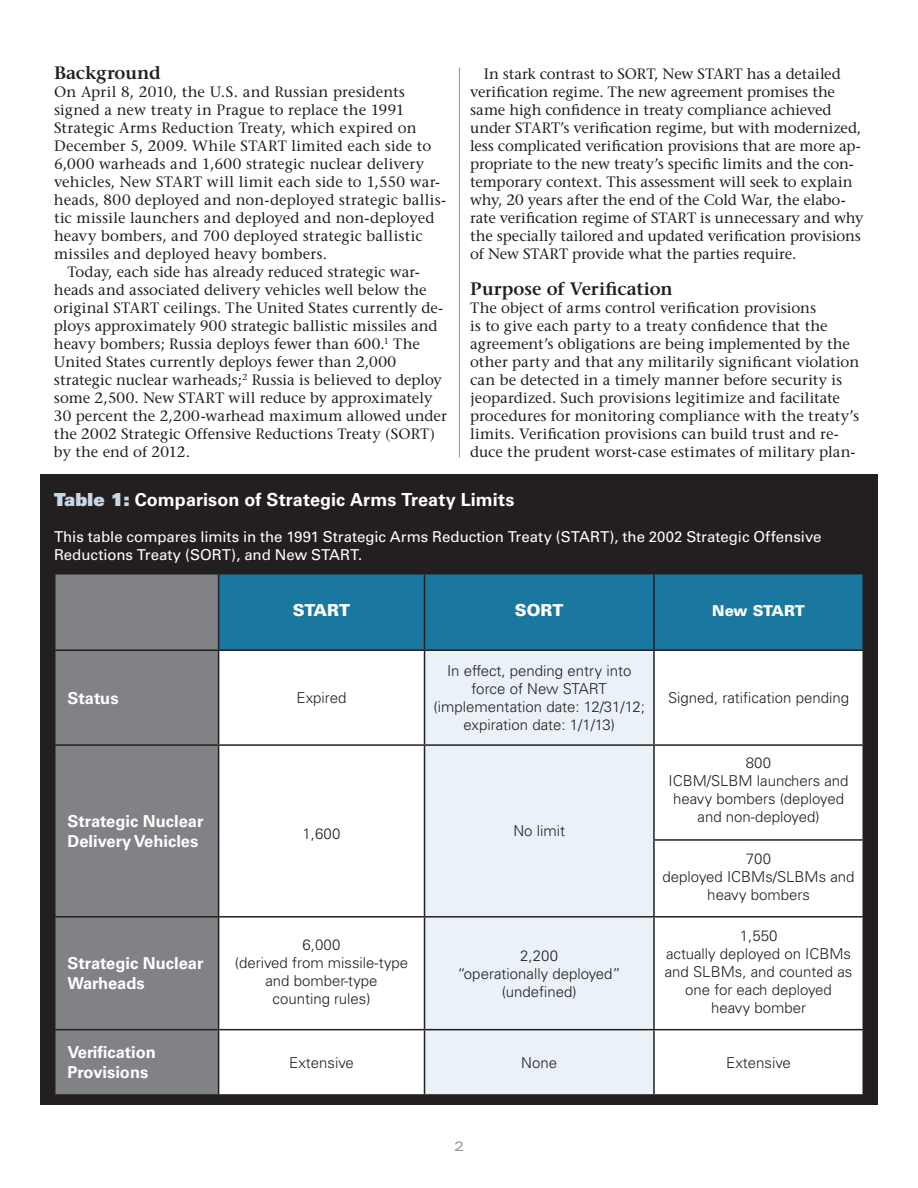
<style>
.page{position:relative;width:918px;height:1188px;background:#fff}
.page>*{position:absolute;margin:0;border:0;box-sizing:border-box;transform-origin:0 0}
.t1{font:700 18px "Univers LT Std";letter-spacing:.005em;color:#fff}
.t2{font:600 18px "Stone Serif Std";color:#231f20}
.t3{font:700 16.5px/19.8px "Univers LT Std";color:#fff}
.t4{font:900 16.5px "Univers LT Std";color:#fff}
.t5{font:500 15px/18px "Stone Serif Std";color:#231f20}
.t6{font:300 15px/18px "Univers LT Std";color:#231f20;text-align:center}
.t7{font:15px/18px "Univers LT Std";color:#fff}
.t8{font:500 15px "Stone Serif Std";letter-spacing:.02em;color:#231f20}
.t9{font:900 15px "Univers LT Std";letter-spacing:-.01em;color:#fff}
.t10{font:expanded 13.5px "Univers LT Std";color:#939598}
.s1{font-family:"Univers LT Std X Black";font-weight:400;color:#c6d8e7}
</style>
<div class="page">
<div style="left:40px;top:474px;width:838px;height:631px;background:#231f20"></div>
<hr style="left:459px;top:67px;width:1px;height:390px;background:#939598">
<div style="left:56px;top:574px;width:162px;height:520px;background:#808285"></div>
<div style="left:219px;top:574px;width:643px;height:75px;background:#1a77a0"></div>
<div style="left:219px;top:651px;width:643px;height:443px;background:#fff"></div>
<div style="left:425px;top:651px;width:228px;height:443px;background:#eaf1f7"></div>
<hr style="left:424px;top:574px;width:1px;height:75px;background:#231f20">
<hr style="left:653px;top:574px;width:2px;height:75px;background:#231f20">
<hr style="left:54px;top:649px;width:165px;height:2px;background:#231f20">
<hr style="left:424px;top:651px;width:1px;height:93px;background:#231f20">
<hr style="left:653px;top:651px;width:2px;height:93px;background:#231f20">
<hr style="left:54px;top:744px;width:165px;height:2px;background:#231f20">
<hr style="left:219px;top:744px;width:206px;height:2px;background:#231f20">
<hr style="left:425px;top:744px;width:229px;height:2px;background:#231f20">
<hr style="left:424px;top:746px;width:1px;height:94px;background:#231f20">
<hr style="left:654px;top:744px;width:210px;height:2px;background:#231f20">
<hr style="left:653px;top:746px;width:2px;height:93px;background:#231f20">
<hr style="left:424px;top:840px;width:1px;height:76px;background:#231f20">
<hr style="left:653px;top:839px;width:211px;height:2px;background:#231f20">
<hr style="left:653px;top:841px;width:2px;height:75px;background:#231f20">
<hr style="left:54px;top:916px;width:165px;height:2px;background:#231f20">
<hr style="left:219px;top:916px;width:206px;height:2px;background:#231f20">
<hr style="left:425px;top:916px;width:229px;height:2px;background:#231f20">
<hr style="left:424px;top:918px;width:1px;height:111px;background:#231f20">
<hr style="left:654px;top:916px;width:210px;height:2px;background:#231f20">
<hr style="left:653px;top:918px;width:2px;height:111px;background:#231f20">
<hr style="left:54px;top:1029px;width:165px;height:1px;background:#231f20">
<hr style="left:219px;top:1029px;width:206px;height:1px;background:#231f20">
<hr style="left:425px;top:1029px;width:229px;height:1px;background:#231f20">
<hr style="left:424px;top:1030px;width:1px;height:64px;background:#231f20">
<hr style="left:654px;top:1029px;width:210px;height:1px;background:#231f20">
<hr style="left:653px;top:1030px;width:2px;height:64px;background:#231f20">
<p class="t2" style="left:54px;top:62px;width:108px">Background</p>
<p class="t5" style="left:54px;top:82px;width:353px">On April 8, 2010, the U.S. and Russian presidents</p>
<p class="t5" style="left:54px;top:100px;width:352px">signed a new treaty in Prague to replace the 1991</p>
<p class="t5" style="left:54px;top:118px;width:364px">Strategic Arms Reduction Treaty, which expired on</p>
<p class="t8" style="left:54px;top:136px;width:379px">December 5, 2009. While START limited each side to</p>
<p class="t5" style="left:54px;top:154px;width:372px">6,000 warheads and 1,600 strategic nuclear delivery</p>
<p class="t5" style="left:54px;top:172px;width:388px">vehicles, New START will limit each side to 1,550 war-</p>
<p class="t5" style="left:54px;top:190px;width:394px">heads, 800 deployed and non-deployed strategic ballis-</p>
<p class="t5" style="left:54px;top:208px;width:382px">tic missile launchers and deployed and non-deployed</p>
<p class="t5" style="left:54px;top:226px;width:370px">heavy bombers, and 700 deployed strategic ballistic</p>
<p class="t5" style="left:54px;top:244px;width:275px">missiles and deployed heavy bombers.</p>
<p class="t5" style="left:67px;top:262px;width:354px">Today, each side has already reduced strategic war-</p>
<p class="t5" style="left:54px;top:280px;width:374px">heads and associated delivery vehicles well below the</p>
<p class="t5" style="left:54px;top:298px;width:391px">original START ceilings. The United States currently de-</p>
<p class="t5" style="left:54px;top:316px;width:385px">ploys approximately 900 strategic ballistic missiles and</p>
<p class="t5" style="left:54px;top:334px;width:367px">heavy bombers; Russia deploys fewer than 600.<sup>1</sup> The</p>
<p class="t5" style="left:54px;top:352px;width:344px">United States currently deploys fewer than 2,000</p>
<p class="t5" style="left:54px;top:370px;width:389px">strategic nuclear warheads;<sup>2</sup> Russia is believed to deploy</p>
<p class="t5" style="left:54px;top:388px;width:380px">some 2,500. New START will reduce by approximately</p>
<p class="t5" style="left:54px;top:406px;width:394px">30 percent the 2,200-warhead maximum allowed under</p>
<p class="t5" style="left:54px;top:424px;width:383px">the 2002 Strategic Offensive Reductions Treaty (SORT)</p>
<p class="t5" style="left:54px;top:442px;width:138px">by the end of 2012.</p>
<p class="t5" style="left:470px;top:64px;width:395px;text-indent:14px">In stark contrast to SORT, New START has a detailed verification regime. The new agreement promises the same high confidence in treaty compliance achieved under START’s verification regime, but with modernized, less complicated verification provisions that are more ap&shy;propriate to the new treaty’s specific limits and the con&shy;temporary context. This assessment will seek to explain why, 20 years after the end of the Cold War, the elabo&shy;rate verification regime of START is unnecessary and why the specially tailored and updated verification provisions of New START provide what the parties require.</p>
<p class="t2" style="left:470px;top:278px;width:204px">Purpose of Verification</p>
<p class="t5" style="left:470px;top:298px;width:391px">The object of arms control verification provisions<br>is to give each party to a treaty confidence that the agreement’s obligations are being implemented by the other party and that any militarily significant violation can be detected in a timely manner before security is jeopardized. Such provisions legitimize and facilitate procedures for monitoring compliance with the treaty’s limits. Verification provisions can build trust and re&shy;duce the prudent worst-case estimates of military plan-</p>
<p class="t1" style="left:54px;top:489px;width:462px"><span class="s1">Table 1:</span> Comparison of Strategic Arms Treaty Limits</p>
<p class="t7" style="left:54px;top:527px;width:769px">This table compares limits in the 1991 Strategic Arms Reduction Treaty (START), the 2002 Strategic Offensive<br>Reductions Treaty (SORT), and New START.</p>
<p class="t4" style="left:293px;top:600px;width:59px">START</p>
<p class="t4" style="left:515px;top:600px;width:50px">SORT</p>
<p class="t9" style="left:712px;top:601px;width:94px">New START</p>
<p class="t3" style="left:68px;top:688px;width:53px">Status</p>
<p class="t6" style="left:297px;top:689px;width:52px">Expired</p>
<p class="t6" style="left:434px;top:662px;width:213px">In effect, pending entry into force of New START (implementation date: 12/31/12; expiration date: 1/1/13)</p>
<p class="t3" style="left:68px;top:811px;width:137px">Strategic Nuclear<br>Delivery Vehicles</p>
<p class="t6" style="left:303px;top:825px;width:39px">1,600</p>
<p class="t6" style="left:513px;top:822px;width:53px">No limit</p>
<p class="t3" style="left:68px;top:954px;width:137px">Strategic Nuclear<br>Warheads</p>
<p class="t6" style="left:235px;top:936px;width:175px">6,000<br>(derived from missile-type and bomber-type counting rules)</p>
<p class="t6" style="left:458px;top:946px;width:165px">2,200<br>“operationally deployed” (undefined)</p>
<p class="t6" style="left:668px;top:689px;width:182px">Signed, ratification pending</p>
<p class="t6" style="left:669px;top:754px;width:182px">800<br>ICBM/SLBM launchers and heavy bombers (deployed and non-deployed)</p>
<p class="t6" style="left:663px;top:850px;width:193px">700<br>deployed ICBMs/SLBMs and heavy bombers</p>
<p class="t6" style="left:665px;top:927px;width:189px">1,550<br>actually deployed on ICBMs and SLBMs, and counted as one for each deployed heavy bomber</p>
<p class="t3" style="left:68px;top:1043px;width:90px">Verification<br>Provisions</p>
<p class="t6" style="left:289px;top:1053px;width:66px">Extensive</p>
<p class="t6" style="left:521px;top:1053px;width:37px">None</p>
<p class="t6" style="left:726px;top:1053px;width:66px">Extensive</p>
<p class="t10" style="left:454px;top:1138px;width:11px">2</p>
</div>
